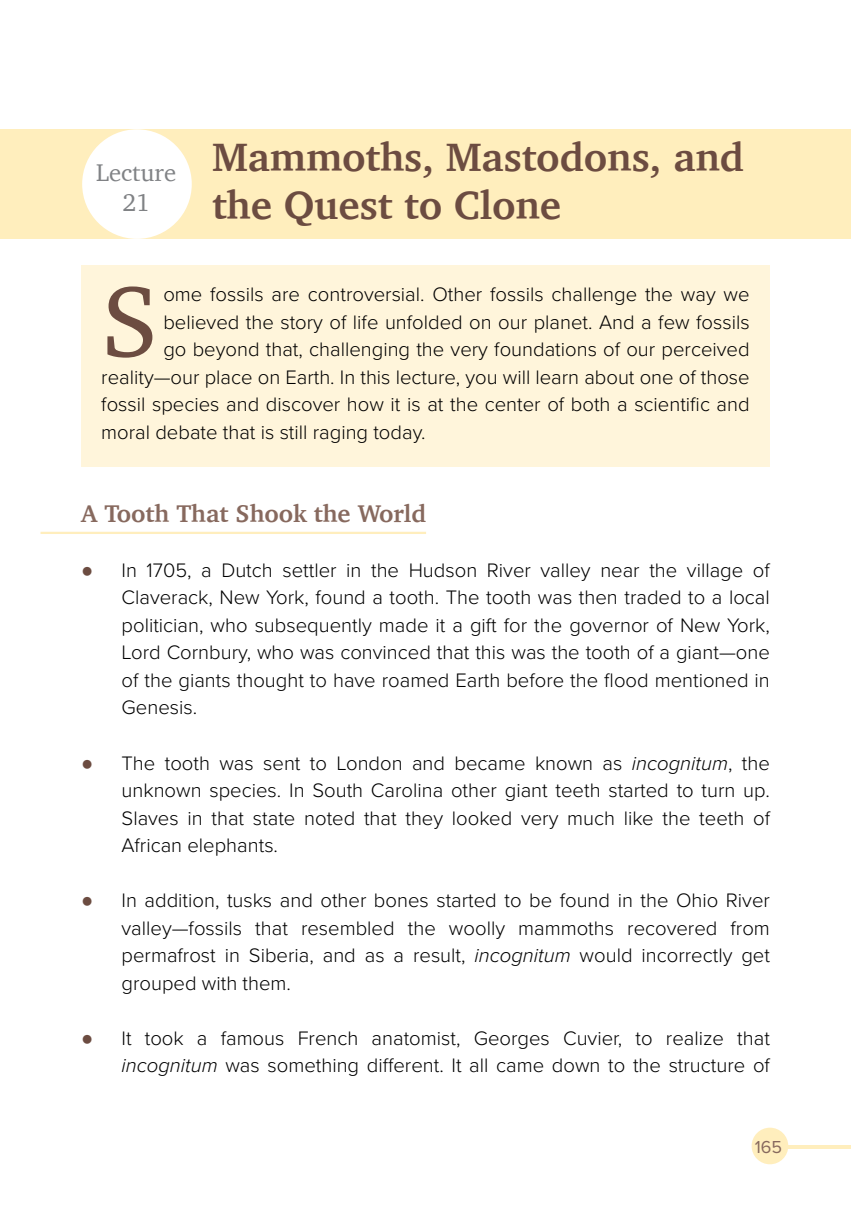
<style>
.page{position:relative;width:851px;height:1215px;background:#fff}
.page>*{position:absolute;margin:0;border:0;box-sizing:border-box;transform-origin:0 0}
.t1{font:102.38px "Charter";color:#6c4c41}
.t2{font:700 40.5px/47.2px "Charter";color:#6c4c41}
.t3{font:700 24.75px "Charter";color:#87695e}
.t4{font:24.75px/29.7px "Charter";color:#808285;text-align:center}
.t5{font:300 20.25px/27.4px "Proxima Nova";color:#000;text-align:justify}
.t6{font:18px "Proxima Nova";color:#87695e}
.s1{font-family:"Times New Roman";font-weight:400;color:#6c4c41}
.s2{font-style:italic}
</style>
<div class="page">
<div style="left:751px;top:1128px;width:37px;height:36px;background:#ffeebd;border-radius:50%"></div>
<hr style="left:785px;top:1146px;width:65px;height:3px;background:#ffeebd">
<div style="left:0;top:129px;width:850px;height:110px;background:#ffeebd"></div>
<div style="left:81px;top:265px;width:689px;height:202px;background:#fff5db"></div>
<hr style="left:40px;top:532px;width:386px;height:2px;background:#ffeebd">
<div style="left:82px;top:129px;width:110px;height:110px;background:#fff;border-radius:50%"></div>
<p class="t4" style="left:96px;top:158px;width:82px">Lecture<br>21</p>
<h2 class="t2" style="left:212px;top:133px;width:533px">Mammoths, Mastodons, and the Quest to Clone</h2>
<h1 class="t1" style="left:101px;top:233px;width:58px">S</h1>
<p class="t5" style="left:163px;top:281px;width:587px">ome fossils are controversial. Other fossils challenge the way we</p>
<p class="t5" style="left:163px;top:309px;width:588px">believed the story of life unfolded on our planet. And a few fossils</p>
<p class="t5" style="left:163px;top:336px;width:587px">go beyond that, challenging the very foundations of our perceived</p>
<p class="t5" style="left:101px;top:364px;width:650px">reality—our place on Earth. In this lecture, you will learn about one of those</p>
<p class="t5" style="left:101px;top:391px;width:650px">fossil species and discover how it is at the center of both a scientific and</p>
<p class="t5" style="left:101px;top:419px;width:326px">moral debate that is still raging today.</p>
<p class="t3" style="left:81px;top:492px;width:346px">A Tooth That Shook the World</p>
<p class="t5" style="left:122px;top:557px;width:649px;text-indent:-40px"><span class="s1">●</span> In 1705, a Dutch settler in the Hudson River valley near the village of Claverack, New York, found a tooth. The tooth was then traded to a local politician, who subsequently made it a gift for the governor of New York, Lord Cornbury, who was convinced that this was the tooth of a giant—one of the giants thought to have roamed Earth before the flood mentioned in Genesis.</p>
<p class="t5" style="left:122px;top:749px;width:650px;text-indent:-40px"><span class="s1">●</span> The tooth was sent to London and became known as <span class="s2">incognitum</span>, the unknown species. In South Carolina other giant teeth started to turn up.<br>Slaves in that state noted that they looked very much like the teeth of African elephants.</p>
<p class="t5" style="left:122px;top:887px;width:650px;text-indent:-40px"><span class="s1">●</span> In addition, tusks and other bones started to be found in the Ohio River valley—fossils that resembled the woolly mammoths recovered from permafrost in Siberia, and as a result, <span class="s2">incognitum</span> would incorrectly get grouped with them.</p>
<p class="t5" style="left:81px;top:1025px;width:690px;text-align:right"><span class="s1">●</span> It took a famous French anatomist, Georges Cuvier, to realize that <span class="s2">incognitum</span> was something different. It all came down to the structure of</p>
<p class="t6" style="left:754px;top:1136px;width:29px">165</p>
</div>
